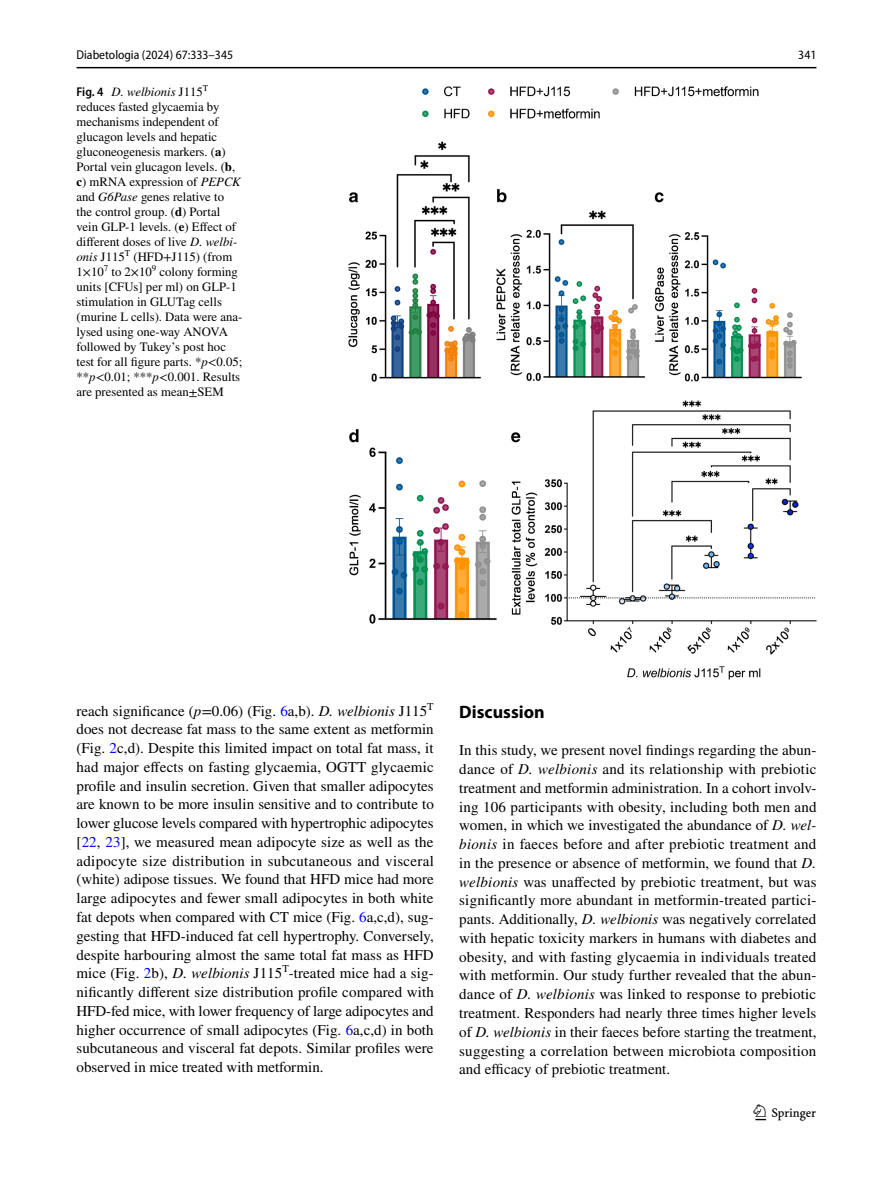
<style>
.page{position:relative;width:893px;height:1187px;background:#fff}
.page>*{position:absolute;margin:0;border:0;box-sizing:border-box;transform-origin:0 0}
.t1{font:22.5px "Springnew Regular 3";color:#000}
.t2{font:700 18px "Myriad Pro";color:#000}
.t3{font:15px/18.8px "STIX";letter-spacing:.005em;color:#000;text-align:justify}
.t4{font:12.75px/15px "STIX";color:#000}
.t5{font:semi-condensed 12.75px "Myriad Pro";color:#000}
.s1{font-family:"Myriad Pro";font-weight:600;font-stretch:semi-condensed}
.s2{font-style:italic}
.s3{font-weight:700}
.s4{color:#00f}
</style>
<div class="page">
<hr style="left:77px;top:67px;width:739px;height:1px;background:#000">
<img style="left:349px;top:87px;width:467px;height:592px">
<p class="t5" style="left:77px;top:48px;width:158px">Diabetologia (2024) 67:333–345</p>
<p class="t5" style="left:798px;top:48px;width:20px">341</p>
<p class="t4" style="left:77px;top:85px;width:167px"><span class="s1">Fig. 4</span> <span class="s2">D. welbionis</span> J115<sup>T </sup>reduces fasted glycaemia by mechanisms independent of glucagon levels and hepatic gluconeogenesis markers. (<span class="s3">a</span>)<br>Portal vein glucagon levels. (<span class="s3">b</span>, <span class="s3">c</span>) mRNA expression of <span class="s2">PEPCK </span>and <span class="s2">G6Pase</span> genes relative to the control group. (<span class="s3">d</span>) Portal vein GLP-1 levels. (<span class="s3">e</span>) Effect of different doses of live <span class="s2">D. welbi&shy;onis</span> J115<sup>T</sup> (HFD+J115) (from<br>1×10<sup>7</sup> to 2×10<sup>9</sup> colony forming units [CFUs] per ml) on GLP-1 stimulation in GLUTag cells (murine L cells). Data were ana&shy;lysed using one-way ANOVA followed by Tukey’s post hoc test for all figure parts. *<span class="s2">p</span>&lt;0.05; **<span class="s2">p</span>&lt;0.01; ***<span class="s2">p</span>&lt;0.001. Results are presented as mean±SEM</p>
<p class="t3" style="left:77px;top:702px;width:359px">reach significance (<span class="s2">p</span>=0.06) (Fig. <span class="s4">6</span>a,b). <span class="s2">D. welbionis</span> J115<sup>T </sup>does not decrease fat mass to the same extent as metformin (Fig. <span class="s4">2</span>c,d). Despite this limited impact on total fat mass, it had major effects on fasting glycaemia, OGTT glycaemic profile and insulin secretion. Given that smaller adipocytes are known to be more insulin sensitive and to contribute to lower glucose levels compared with hypertrophic adipocytes [<span class="s4">22</span>, <span class="s4">23</span>], we measured mean adipocyte size as well as the adipocyte size distribution in subcutaneous and visceral (white) adipose tissues. We found that HFD mice had more large adipocytes and fewer small adipocytes in both white fat depots when compared with CT mice (Fig. <span class="s4">6</span>a,c,d), sug&shy;gesting that HFD-induced fat cell hypertrophy. Conversely, despite harbouring almost the same total fat mass as HFD mice (Fig. <span class="s4">2</span>b), <span class="s2">D. welbionis</span> J115<sup>T</sup>-treated mice had a sig&shy;nificantly different size distribution profile compared with HFD-fed mice, with lower frequency of large adipocytes and higher occurrence of small adipocytes (Fig. <span class="s4">6</span>a,c,d) in both subcutaneous and visceral fat depots. Similar profiles were observed in mice treated with metformin.</p>
<p class="t2" style="left:459px;top:700px;width:87px">Discussion</p>
<p class="t3" style="left:459px;top:741px;width:359px">In this study, we present novel findings regarding the abun&shy;dance of <span class="s2">D. welbionis</span> and its relationship with prebiotic treatment and metformin administration. In a cohort involv&shy;ing 106 participants with obesity, including both men and women, in which we investigated the abundance of <span class="s2">D. wel&shy;bionis</span> in faeces before and after prebiotic treatment and in the presence or absence of metformin, we found that <span class="s2">D. welbionis</span> was unaffected by prebiotic treatment, but was significantly more abundant in metformin-treated partici&shy;pants. Additionally, <span class="s2">D. welbionis</span> was negatively correlated with hepatic toxicity markers in humans with diabetes and obesity, and with fasting glycaemia in individuals treated with metformin. Our study further revealed that the abun&shy;dance of <span class="s2">D. welbionis</span> was linked to response to prebiotic treatment. Responders had nearly three times higher levels of <span class="s2">D. welbionis</span> in their faeces before starting the treatment, suggesting a correlation between microbiota composition and efficacy of prebiotic treatment.</p>
<h1 class="t1" style="left:755px;top:1104px;width:62px">1 3</h1>
</div>
